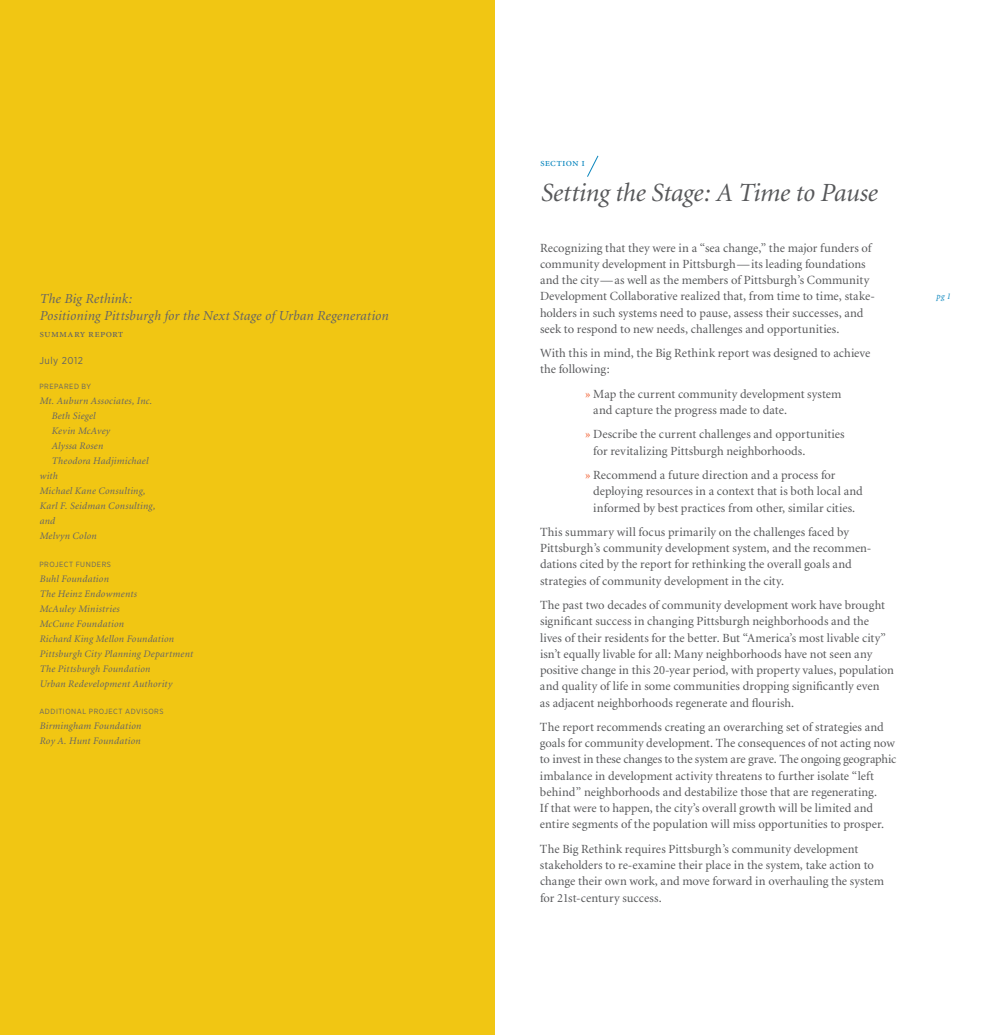
<style>
.page{position:relative;width:990px;height:1035px;background:#fff}
.page>*{position:absolute;margin:0;border:0;box-sizing:border-box;transform-origin:0 0}
.t1{font:italic 26.25px "Minion";letter-spacing:-.015em;color:#57585a}
.t2{font:italic 13.75px/17.5px "Minion";letter-spacing:.01em;color:#636366}
.t3{font:12.5px/16.2px "Minion";color:#57585a}
.t4{font:11.25px "Minion Regular SC";letter-spacing:.02em;color:#636366}
.t5{font:11.25px "Minion Regular SC";letter-spacing:.015em;color:#0a86be}
.t6{font:italic 10px/15px "Minion";letter-spacing:.025em;color:#636366}
.t7{font:10px "Gotham Narrow";letter-spacing:.05em;color:#636366}
.t8{font:italic 8.75px "Minion";color:#0a86be}
.t9{font:7.5px "Gotham Narrow";letter-spacing:.065em;color:#636366}
.s1{color:#f15422}
</style>
<div class="page">
<div style="left:0;top:0;width:495px;height:1035px;background:#f1c613"></div>
<svg style="left:587px;top:155px;width:11px;height:22px"></svg>
<p class="t2" style="left:39px;top:290px;width:351px">The Big Rethink:<br>Positioning Pittsburgh for the Next Stage of Urban Regeneration</p>
<p class="t4" style="left:39px;top:328px;width:86px">summary report</p>
<p class="t7" style="left:39px;top:354px;width:45px">July 2012</p>
<p class="t9" style="left:39px;top:382px;width:53px">PREPARED BY</p>
<p class="t6" style="left:39px;top:394px;width:114px">Mt. Auburn Associates, Inc.</p>
<p class="t6" style="left:51px;top:409px;width:46px">Beth Siegel</p>
<p class="t6" style="left:51px;top:424px;width:60px">Kevin McAvey</p>
<p class="t6" style="left:51px;top:439px;width:53px">Alyssa Rosen</p>
<p class="t6" style="left:51px;top:454px;width:98px">Theodora Hadjimichael</p>
<p class="t6" style="left:39px;top:469px;width:20px">with</p>
<p class="t6" style="left:39px;top:484px;width:107px">Michael Kane Consulting,</p>
<p class="t6" style="left:39px;top:499px;width:117px">Karl F. Seidman Consulting,</p>
<p class="t6" style="left:39px;top:514px;width:17px">and</p>
<p class="t6" style="left:39px;top:529px;width:59px">Melvyn Colon</p>
<p class="t9" style="left:39px;top:559px;width:73px">PROJECT FUNDERS</p>
<p class="t6" style="left:39px;top:571px;width:155px">Buhl Foundation<br>The Heinz Endowments<br>McAuley Ministries<br>McCune Foundation<br>Richard King Mellon Foundation<br>Pittsburgh City Planning Department<br>The Pittsburgh Foundation<br>Urban Redevelopment Authority</p>
<p class="t9" style="left:39px;top:707px;width:126px">ADDITIONAL PROJECT ADVISORS</p>
<p class="t6" style="left:39px;top:719px;width:103px">Birmingham Foundation<br>Roy A. Hunt Foundation</p>
<p class="t5" style="left:540px;top:157px;width:47px">section i</p>
<h1 class="t1" style="left:540px;top:179px;width:339px">Setting the Stage: A Time to Pause</h1>
<p class="t3" style="left:540px;top:240px;width:337px">Recognizing that they were in a “sea change,” the major funders of community development in Pittsburgh—its leading foundations and the city—as well as the members of Pittsburgh’s Community Development Collaborative realized that, from time to time, stake&shy;holders in such systems need to pause, assess their successes, and seek to respond to new needs, challenges and opportunities.</p>
<p class="t3" style="left:540px;top:345px;width:332px">With this in mind, the Big Rethink report was designed to achieve the following:</p>
<p class="t3" style="left:593px;top:386px;width:250px;text-indent:-8px"><span class="s1">»</span> Map the current community development system and capture the progress made to date.</p>
<p class="t3" style="left:593px;top:427px;width:253px;text-indent:-8px"><span class="s1">»</span> Describe the current challenges and opportunities for revitalizing Pittsburgh neighborhoods.</p>
<p class="t3" style="left:593px;top:467px;width:271px;text-indent:-8px"><span class="s1">»</span> Recommend a future direction and a process for deploying resources in a context that is both local and informed by best practices from other, similar cities.</p>
<p class="t3" style="left:540px;top:524px;width:333px">This summary will focus primarily on the challenges faced by Pittsburgh’s community development system, and the recommen&shy;dations cited by the report for rethinking the overall goals and strategies of community development in the city.</p>
<p class="t3" style="left:540px;top:597px;width:356px">The past two decades of community development work have brought significant success in changing Pittsburgh neighborhoods and the lives of their residents for the better. But “America’s most livable city” isn’t equally livable for all: Many neighborhoods have not seen any positive change in this 20-year period, with property values, population and quality of life in some communities dropping significantly even<br>as adjacent neighborhoods regenerate and flourish.</p>
<p class="t3" style="left:540px;top:719px;width:358px">The report recommends creating an overarching set of strategies and goals for community development. The consequences of not acting now to invest in these changes to the system are grave. The ongoing geographic imbalance in development activity threatens to further isolate “left behind” neighborhoods and destabilize those that are regenerating.<br>If that were to happen, the city’s overall growth will be limited and entire segments of the population will miss opportunities to prosper.</p>
<p class="t3" style="left:540px;top:841px;width:346px">The Big Rethink requires Pittsburgh’s community development stakeholders to re-examine their place in the system, take action to change their own work, and move forward in overhauling the system for 21st-century success.</p>
<p class="t8" style="left:936px;top:292px;width:16px">pg 1</p>
</div>
